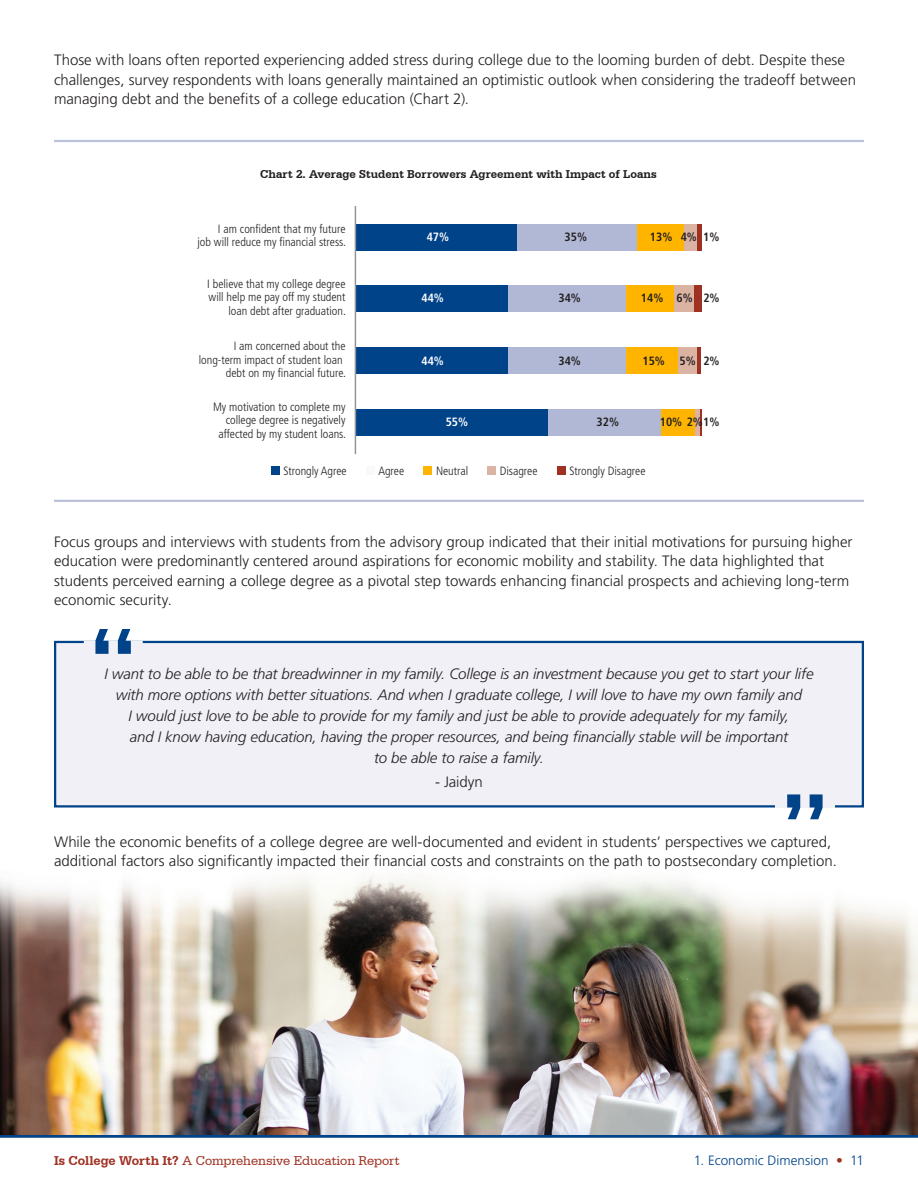
<style>
.page{position:relative;width:918px;height:1188px;background:#fff}
.page>*{position:absolute;margin:0;border:0;box-sizing:border-box;transform-origin:0 0}
.t1{font:700 90px "Serifa BT";color:#004389}
.Main_Text{font:300 15px/19.5px "Frutiger LT Std";color:#231f20}
.t2{font:italic 300 15px/21px "Frutiger LT Std";letter-spacing:-.005em;color:#231f20;text-align:center}
.Quote_Attribution{font:300 15px "Frutiger LT Std";letter-spacing:-.005em;color:#231f20}
.t3{font:13.5px "Serifa BT";letter-spacing:-.01em;color:#9f3122}
.t4{font:300 13.5px "Frutiger LT Std";letter-spacing:.005em;color:#004389}
.t5{font:300 condensed 12px/13.5px "Frutiger LT Std";color:#231f20;text-align:right}
.t6{font:700 12px "Serifa BT";color:#231f20}
.t7{font:700 condensed 12px "Frutiger LT Std";color:#231f20}
.t8{font:700 condensed 12px "Frutiger LT Std";color:#fff}
.s1{font-weight:700}
.s2{color:#9f3122}
</style>
<div class="page">
<hr style="left:0;top:1135px;width:918px;height:3px;background:#004389">
<img style="left:0;top:876px;width:918px;height:259px">
<div style="left:272px;top:466px;width:8px;height:9px;background:#004389"></div>
<div style="left:366px;top:466px;width:9px;height:9px;background:#fbf8fb"></div>
<div style="left:424px;top:466px;width:8px;height:9px;background:#ffb500"></div>
<div style="left:488px;top:466px;width:8px;height:9px;background:#dbb3a2"></div>
<div style="left:557px;top:466px;width:9px;height:9px;background:#9f3122"></div>
<hr style="left:697px;top:224px;width:4px;height:27px;background:#9f3122">
<div style="left:683px;top:224px;width:14px;height:27px;background:#dbb3a2"></div>
<div style="left:636px;top:224px;width:47px;height:27px;background:#ffb500"></div>
<div style="left:517px;top:224px;width:119px;height:27px;background:#b1b8d5"></div>
<div style="left:355px;top:224px;width:162px;height:27px;background:#004389"></div>
<div style="left:694px;top:285px;width:7px;height:27px;background:#9f3122"></div>
<div style="left:674px;top:285px;width:20px;height:27px;background:#dbb3a2"></div>
<div style="left:626px;top:285px;width:48px;height:27px;background:#ffb500"></div>
<div style="left:508px;top:285px;width:118px;height:27px;background:#b1b8d5"></div>
<div style="left:355px;top:285px;width:153px;height:27px;background:#004389"></div>
<hr style="left:697px;top:347px;width:4px;height:27px;background:#9f3122">
<div style="left:678px;top:347px;width:19px;height:27px;background:#dbb3a2"></div>
<div style="left:626px;top:347px;width:52px;height:27px;background:#ffb500"></div>
<div style="left:508px;top:347px;width:118px;height:27px;background:#b1b8d5"></div>
<div style="left:355px;top:347px;width:153px;height:27px;background:#004389"></div>
<svg style="left:700px;top:409px;width:1px;height:27px"></svg>
<div style="left:694px;top:409px;width:6px;height:27px;background:#dbb3a2"></div>
<div style="left:660px;top:409px;width:34px;height:27px;background:#ffb500"></div>
<div style="left:548px;top:409px;width:112px;height:27px;background:#b1b8d5"></div>
<div style="left:355px;top:409px;width:193px;height:27px;background:#004389"></div>
<hr style="left:355px;top:206px;width:1px;height:248px;background:#939598">
<hr style="left:54px;top:140px;width:810px;height:2px;background:#bcc2db">
<hr style="left:54px;top:500px;width:810px;height:2px;background:#bcc2db">
<div style="left:54px;top:641px;width:810px;height:167px;background:#f1f0f7;border:2px solid #004389"></div>
<hr style="left:84px;top:641px;width:59px;height:3px;background:#f1f0f7">
<hr style="left:775px;top:804px;width:59px;height:4px;background:#f1f0f7">
<p class="Main_Text" style="left:54px;top:51px;width:804px">Those with loans often reported experiencing added stress during college due to the looming burden of debt. Despite these challenges, survey respondents with loans generally maintained an optimistic outlook when considering the tradeoff between managing debt and the benefits of a college education (Chart 2).</p>
<p class="t6" style="left:260px;top:167px;width:398px">Chart 2. Average Student Borrowers Agreement with Impact of Loans</p>
<p class="t5" style="left:198px;top:222px;width:150px">I am confident that my future<br>job will reduce my financial stress.</p>
<p class="t8" style="left:427px;top:230px;width:24px">47%</p>
<p class="t7" style="left:565px;top:230px;width:24px">35%</p>
<p class="t7" style="left:650px;top:230px;width:71px">13% 4% 1%</p>
<p class="t5" style="left:207px;top:277px;width:140px">I believe that my college degree will help me pay off my student loan debt after graduation.</p>
<p class="t5" style="left:199px;top:339px;width:149px">I am concerned about the long-term impact of student loan debt on my financial future.</p>
<p class="t5" style="left:213px;top:400px;width:134px">My motivation to complete my college degree is negatively affected by my student loans.</p>
<p class="t8" style="left:421px;top:291px;width:24px">44%</p>
<p class="t7" style="left:558px;top:291px;width:24px">34%</p>
<p class="t7" style="left:641px;top:291px;width:80px">14% 6% 2%</p>
<p class="t8" style="left:421px;top:354px;width:24px">44%</p>
<p class="t7" style="left:558px;top:354px;width:24px">34%</p>
<p class="t7" style="left:642px;top:354px;width:79px">15% 5% 2%</p>
<p class="t8" style="left:446px;top:415px;width:24px">55%</p>
<p class="t7" style="left:597px;top:415px;width:24px">32%</p>
<p class="t7" style="left:660px;top:415px;width:61px">10% 2%1%</p>
<p class="t5" style="left:283px;top:464px;width:65px">Strongly Agree</p>
<p class="t5" style="left:378px;top:464px;width:27px">Agree</p>
<p class="t5" style="left:436px;top:464px;width:34px">Neutral</p>
<p class="t5" style="left:500px;top:464px;width:39px">Disagree</p>
<p class="t5" style="left:569px;top:464px;width:78px">Strongly Disagree</p>
<p class="Main_Text" style="left:54px;top:532px;width:800px">Focus groups and interviews with students from the advisory group indicated that their initial motivations for pursuing higher education were predominantly centered around aspirations for economic mobility and stability. The data highlighted that students perceived earning a college degree as a pivotal step towards enhancing financial prospects and achieving long-term economic security.</p>
<p class="t1" style="left:88px;top:602px;width:51px">“</p>
<p class="t2" style="left:104px;top:664px;width:711px">I want to be able to be that breadwinner in my family. College is an investment because you get to start your life with more options with better situations. And when I graduate college, I will love to have my own family and<br>I would just love to be able to provide for my family and just be able to provide adequately for my family,<br>and I know having education, having the proper resources, and being financially stable will be important<br>to be able to raise a family.</p>
<p class="Quote_Attribution" style="left:435px;top:773px;width:49px">- Jaidyn</p>
<p class="t1" style="left:780px;top:768px;width:51px">”</p>
<p class="Main_Text" style="left:54px;top:832px;width:784px">While the economic benefits of a college degree are well-documented and evident in students’ perspectives we captured, additional factors also significantly impacted their financial costs and constraints on the path to postsecondary completion.</p>
<p class="t3" style="left:54px;top:1153px;width:347px"><span class="s1">Is College Worth It?</span> A Comprehensive Education Report</p>
<p class="t4" style="left:694px;top:1153px;width:172px">1. Economic Dimension <span class="s2">•</span> 11</p>
</div>
